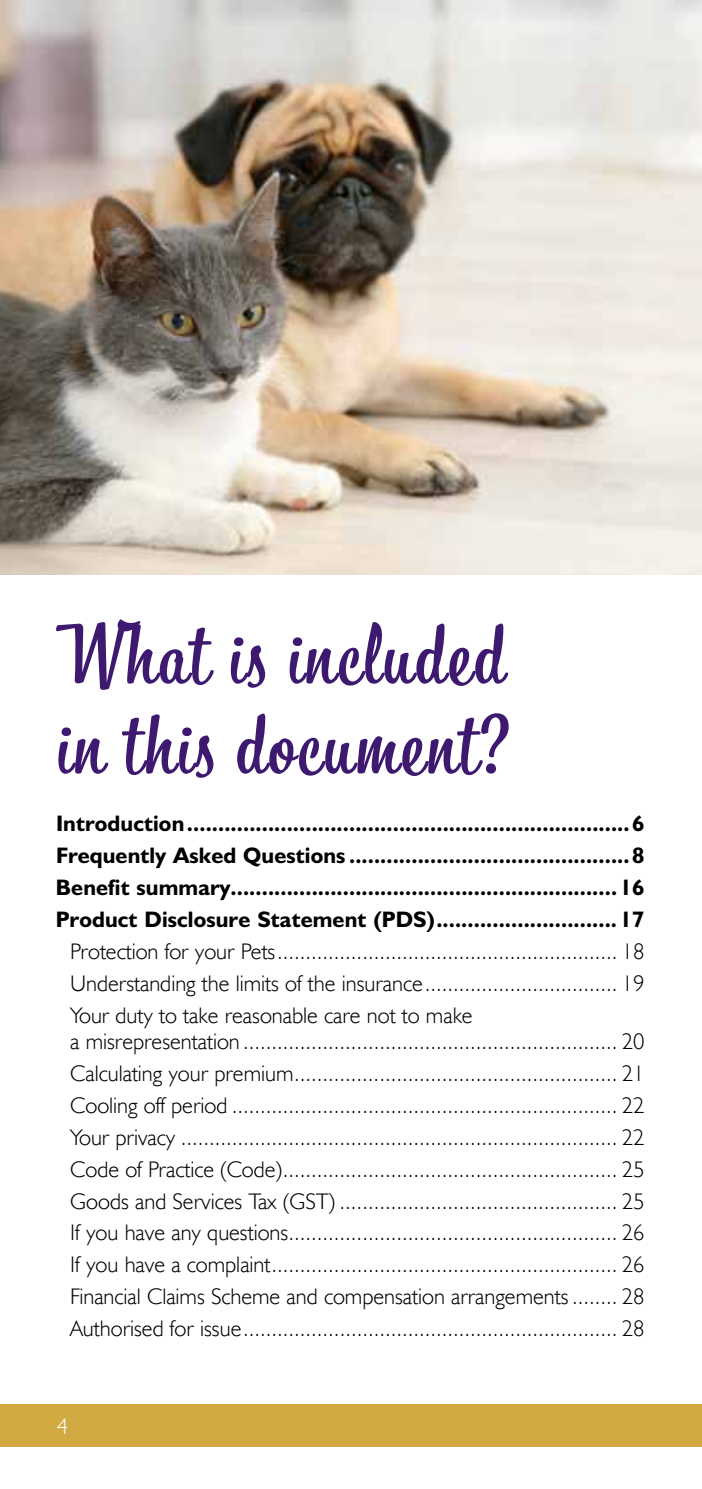
<style>
.page{position:relative;width:702px;height:1489px;background:#fff}
.page>*{position:absolute;margin:0;border:0;box-sizing:border-box;transform-origin:0 0}
.t1{font:82.5px/90px "Bistro Script";letter-spacing:.035em;color:#3e1970}
.t2{font:300 22.5px/32px "Humanist 521 BT";color:#000;text-align:justify}
.t3{font:700 22.5px/32px "Humanist 521 BT";letter-spacing:.005em;color:#000;text-align:justify}
.t4{font:300 22.5px "Humanist 521 BT";color:#fff}
</style>
<div class="page">
<div style="left:0;top:1403px;width:702px;height:43px;background:#d1ab42"></div>
<img style="left:0;top:0;width:702px;height:574px">
<h1 class="t1" style="left:56px;top:612px;width:450px">What is included in this document?</h1>
<p class="t3" style="left:56px;top:806px;width:590px">Introduction.......................................................................6<br>Frequently Asked Questions .............................................8<br>Benefit summary..............................................................16<br>Product Disclosure Statement (PDS).............................17</p>
<p class="t2" style="left:70px;top:934px;width:576px">Protection for your Pets............................................................ 18<br>Understanding the limits of the insurance.................................. 19<br>Your duty to take reasonable care not to make</p>
<p class="t2" style="left:70px;top:1024px;width:576px">a misrepresentation .................................................................. 20<br>Calculating your premium......................................................... 21<br>Cooling off period .................................................................... 22<br>Your privacy ............................................................................. 22<br>Code of Practice (Code)........................................................... 25<br>Goods and Services Tax (GST) ................................................. 25<br>If you have any questions.......................................................... 26<br>If you have a complaint............................................................. 26<br>Financial Claims Scheme and compensation arrangements ........ 28<br>Authorised for issue.................................................................. 28</p>
<p class="t4" style="left:57px;top:1412px;width:13px">4</p>
</div>
